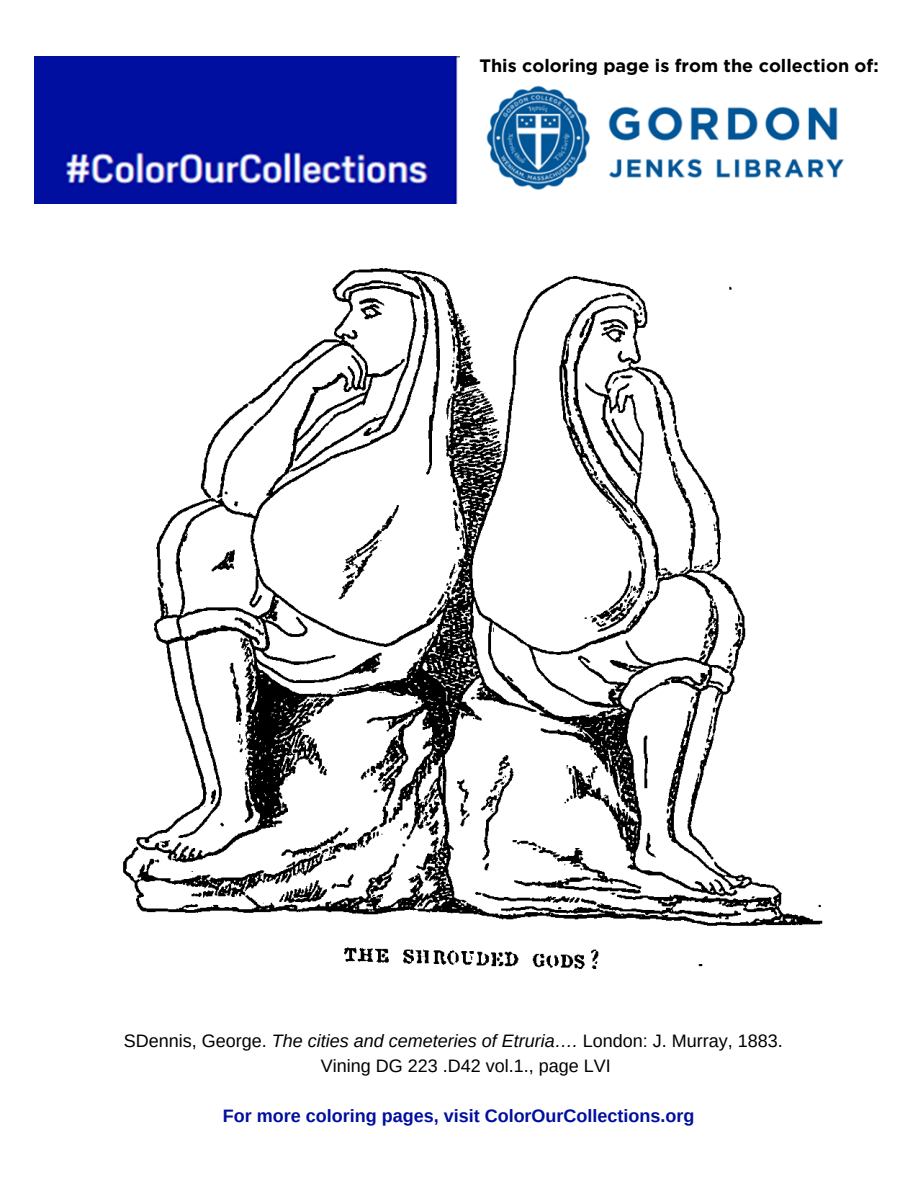
<style>
.page{position:relative;width:918px;height:1188px;background:#fff}
.page>*{position:absolute;margin:0;border:0;box-sizing:border-box;transform-origin:0 0}
.t1{font:18px/24.8px "Arimo";color:#000}
.t2{font:700 18px "Arimo";color:#010f9f}
.t3{font:700 18px "Gotham";color:#000}
.s1{font-style:italic}
</style>
<div class="page">
<img style="left:34px;top:56px;width:425px;height:147px">
<img style="left:486px;top:85px;width:358px;height:105px">
<img style="left:123px;top:268px;width:700px;height:701px">
<p class="t3" style="left:479px;top:55px;width:401px">This coloring page is from the collection of:</p>
<p class="t1" style="left:321px;top:1029px;width:464px;text-indent:-197px">SDennis, George. <span class="s1">The cities and cemeteries of Etruria….</span> London: J. Murray, 1883.<br>Vining DG 223 .D42 vol.1., page LVI</p>
<p class="t2" style="left:223px;top:1105px;width:473px">For more coloring pages, visit ColorOurCollections.org</p>
</div>
